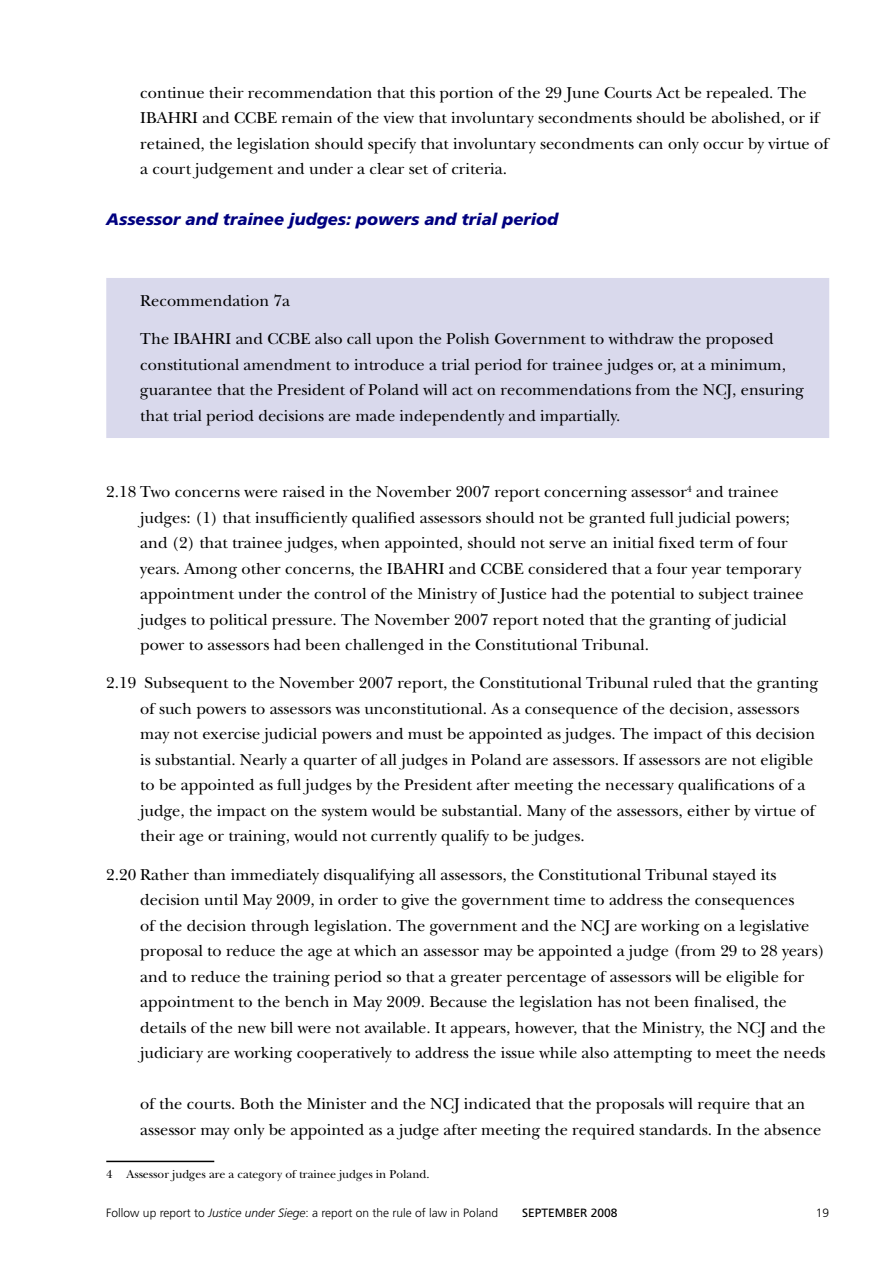
<style>
.page{position:relative;width:893px;height:1263px;background:#fff}
.page>*{position:absolute;margin:0;border:0;box-sizing:border-box;transform-origin:0 0}
.t1{font:16.5px/25.5px "New Baskerville";color:#000}
.t2{font:italic 900 16.5px "Frutiger";color:#000080}
.t3{font:300 12px "Frutiger";color:#000}
.t4{font:12px "New Baskerville";color:#000}
.t5{font:12px "Frutiger";color:#000}
.s1{font-style:italic}
</style>
<div class="page">
<div style="left:107px;top:279px;width:721px;height:158px;background:#d9d9ec"></div>
<div style="left:106px;top:278px;width:723px;height:160px;border:2px solid #d9d9ec"></div>
<hr style="left:106px;top:1161px;width:108px;height:1px;background:#000">
<p class="t1" style="left:140px;top:80px;width:690px">continue their recommendation that this portion of the 29 June Courts Act be repealed. The IBAHRI and CCBE remain of the view that involuntary secondments should be abolished, or if retained, the legislation should specify that involuntary secondments can only occur by virtue of a court judgement and under a clear set of criteria.</p>
<p class="t2" style="left:106px;top:209px;width:453px">Assessor and trainee judges: powers and trial period</p>
<p class="t1" style="left:140px;top:288px;width:151px">Recommendation 7a</p>
<p class="t1" style="left:140px;top:326px;width:665px">The IBAHRI and CCBE also call upon the Polish Government to withdraw the proposed constitutional amendment to introduce a trial period for trainee judges or, at a minimum, guarantee that the President of Poland will act on recommendations from the NCJ, ensuring that trial period decisions are made independently and impartially.</p>
<p class="t1" style="left:140px;top:479px;width:665px;text-indent:-34px">2.1 8 Two concerns were raised in the November 2007 report concerning assessor and trainee judges: (1 ) that insufficiently qualified assessors should not be granted full judicial powers; and (2) that trainee judges, when appointed, should not serve an initial fixed term of four years. Among other concerns, the IBAHRI and CCBE considered that a four year temporary appointment under the control of the Ministry of Justice had the potential to subject trainee judges to political pressure. The November 2007 report noted that the granting of judicial power to assessors had been challenged in the Constitutional Tribunal.</p>
<p class="t1" style="left:140px;top:670px;width:680px;text-indent:-34px">2.1 9 Subsequent to the November 2007 report, the Constitutional Tribunal ruled that the granting of such powers to assessors was unconstitutional. As a consequence of the decision, assessors may not exercise judicial powers and must be appointed as judges. The impact of this decision is substantial. Nearly a quarter of all judges in Poland are assessors. If assessors are not eligible to be appointed as full judges by the President after meeting the necessary qualifications of a judge, the impact on the system would be substantial. Many of the assessors, either by virtue of their age or training, would not currently qualify to be judges.</p>
<p class="t1" style="left:140px;top:861px;width:687px;text-indent:-34px">2.20 Rather than immediately disqualifying all assessors, the Constitutional Tribunal stayed its decision until May 2009, in order to give the government time to address the consequences<br>of the decision through legislation. The government and the NCJ are working on a legislative proposal to reduce the age at which an assessor may be appointed a judge (from 29 to 28 years) and to reduce the training period so that a greater percentage of assessors will be eligible for appointment to the bench in May 2009. Because the legislation has not been finalised, the details of the new bill were not available. It appears, however, that the Ministry, the NCJ and the judiciary are working cooperatively to address the issue while also attempting to meet the needs</p>
<p class="t1" style="left:140px;top:1091px;width:683px">of the courts. Both the Minister and the NCJ indicated that the proposals will require that an assessor may only be appointed as a judge after meeting the required standards. In the absence</p>
<p class="t4" style="left:126px;top:1167px;width:305px">Assessor judges are a category of trainee judges in Poland.</p>
<p class="t3" style="left:106px;top:1206px;width:393px">Follow up report to <span class="s1">Justice under Siege</span>: a report on the rule of law in Poland</p>
<p class="t5" style="left:522px;top:1206px;width:97px">SEPTEMBER 2008</p>
<p class="t3" style="left:816px;top:1206px;width:15px">19</p>
</div>
